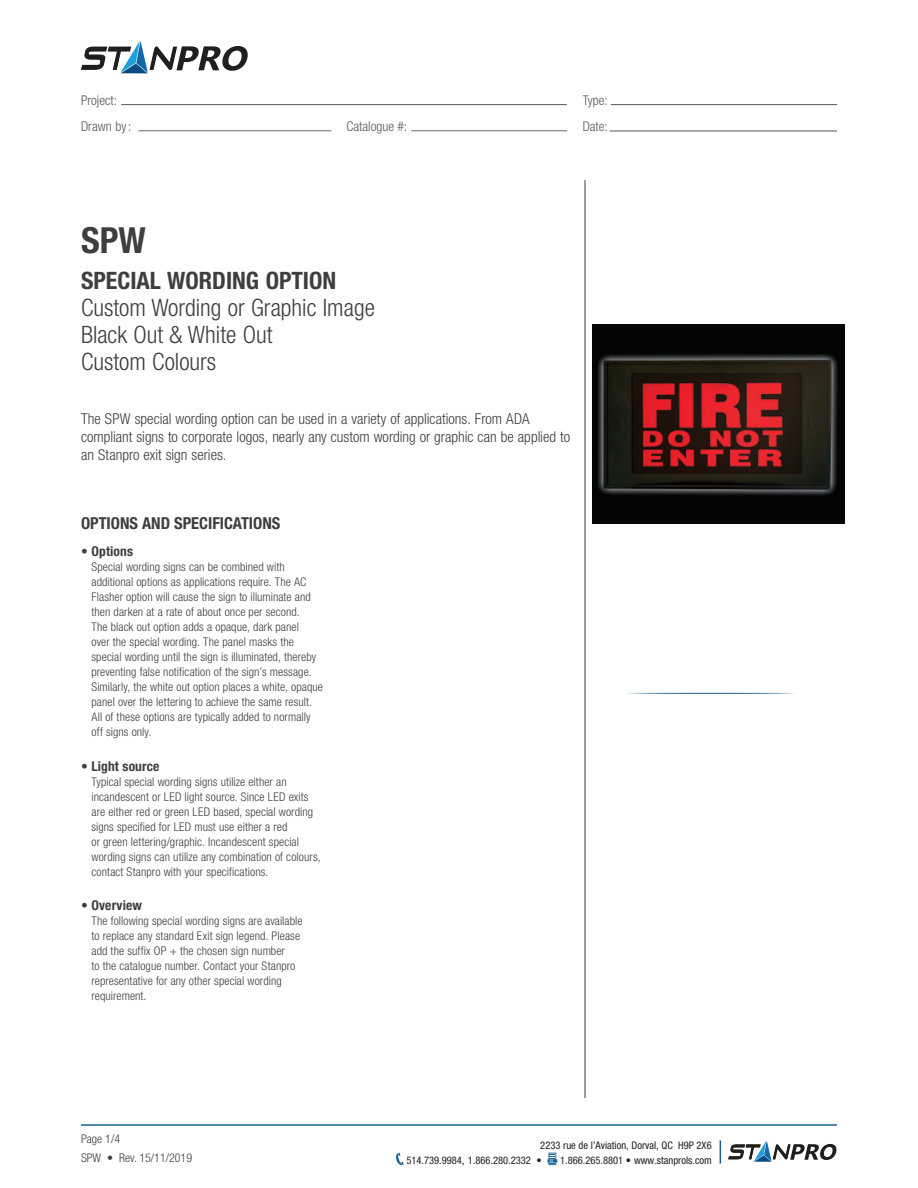
<style>
.page{position:relative;width:918px;height:1188px;background:#fff}
.page>*{position:absolute;margin:0;border:0;box-sizing:border-box;transform-origin:0 0}
.Product_Title{font:700 condensed 36px "Helvetica Neue";color:#3e3e3f}
.Sub_Title_Product_Le{font:300 condensed 24px "Helvetica Neue";color:#3e3e3f}
.Sub_Title_Product{font:700 condensed 24px "Helvetica Neue";color:#3e3e3f}
.Title_1{font:700 condensed 16.5px "Helvetica Neue";color:#3e3e3f}
.Intro_Text{font:300 condensed 15px/18px "Helvetica Neue";color:#3e3e3f}
.t1{font:700 condensed 13.5px "Helvetica Neue";letter-spacing:.01em;color:#3e3e3f}
.t2{font:300 condensed 13.5px "Helvetica Neue";color:#57585a}
.t3{font:300 condensed 13.35px "Helvetica Neue";color:#57585a}
.Text_Features{font:300 condensed 12px/15px "Helvetica Neue";letter-spacing:.01em;color:#3e3e3f}
.t4{font:condensed 10.5px/15px "Helvetica Neue";color:#231f20}
.s1{font-size:13.35px}
.s2{font-stretch:normal}
</style>
<div class="page">
<hr style="left:81px;top:1124px;width:756px;height:2px;background:#196194">
<svg style="left:396px;top:1153px;width:8px;height:12px"></svg>
<svg style="left:547px;top:1153px;width:10px;height:12px"></svg>
<svg style="left:720px;top:1140px;width:1px;height:24px"></svg>
<hr style="left:585px;top:180px;width:1px;height:918px;background:#3e3e3f">
<hr style="left:627px;top:693px;width:169px;height:1px;background:#196194">
<svg style="left:81px;top:41px;width:167px;height:32px"></svg>
<svg style="left:728px;top:1141px;width:109px;height:21px"></svg>
<img style="left:593px;top:325px;width:251px;height:199px">
<hr style="left:121px;top:104px;width:446px;height:1px;background:#57585a">
<hr style="left:611px;top:104px;width:226px;height:1px;background:#57585a">
<hr style="left:610px;top:131px;width:227px;height:1px;background:#57585a">
<hr style="left:411px;top:131px;width:156px;height:1px;background:#69696c">
<hr style="left:138px;top:131px;width:193px;height:1px;background:#69696c">
<p class="t3" style="left:81px;top:92px;width:37px">Project:</p>
<p class="t3" style="left:583px;top:92px;width:27px">Type:</p>
<p class="t2" style="left:81px;top:118px;width:52px">Drawn by<span class="s1">:</span></p>
<p class="t2" style="left:346px;top:119px;width:62px">Catalogue #:</p>
<p class="t3" style="left:583px;top:119px;width:27px">Date:</p>
<p class="Product_Title" style="left:81px;top:218px;width:66px">SPW</p>
<p class="Sub_Title_Product" style="left:81px;top:266px;width:257px">SPECIAL WORDING OPTION</p>
<p class="Sub_Title_Product_Le" style="left:81px;top:294px;width:295px">Custom Wording or Graphic Image</p>
<p class="Sub_Title_Product_Le" style="left:81px;top:321px;width:193px">Black Out &amp; White Out</p>
<p class="Sub_Title_Product_Le" style="left:81px;top:348px;width:137px">Custom Colours</p>
<p class="Intro_Text" style="left:81px;top:409px;width:491px">The SPW special wording option can be used in a variety of applications. From ADA compliant signs to corporate logos, nearly any custom wording or graphic can be applied to an Stanpro exit sign series.</p>
<p class="Title_1" style="left:81px;top:513px;width:201px">OPTIONS AND SPECIFICATIONS</p>
<p class="t1" style="left:81px;top:544px;width:54px">• Options</p>
<p class="Text_Features" style="left:92px;top:560px;width:233px">Special wording signs can be combined with additional options as applications require. The AC Flasher option will cause the sign to illuminate and then darken at a rate of about once per second.<br>The black out option adds a opaque, dark panel<br>over the special wording. The panel masks the special wording until the sign is illuminated, thereby preventing false notification of the sign’s message.<br>Similarly, the white out option places a white, opaque panel over the lettering to achieve the same result.<br>All of these options are typically added to normally off signs only.</p>
<p class="t1" style="left:81px;top:758px;width:80px">• Light source</p>
<p class="Text_Features" style="left:92px;top:774px;width:231px">Typical special wording signs utilize either an incandescent or LED light source. Since LED exits are either red or green LED based, special wording signs specified for LED must use either a red<br>or green lettering/graphic. Incandescent special wording signs can utilize any combination of colours, contact Stanpro with your specifications.</p>
<p class="t1" style="left:81px;top:898px;width:62px">• Overview</p>
<p class="Text_Features" style="left:92px;top:914px;width:213px">The following special wording signs are available to replace any standard Exit sign legend. Please add the suffix OP + the chosen sign number<br>to the catalogue number. Contact your Stanpro representative for any other special wording requirement.</p>
<p class="Text_Features" style="left:81px;top:1130px;width:113px;line-height:18.3px">Page 1/4<br>SPW • Rev. 15/11/2019</p>
<p class="t4" style="left:406px;top:1137px;width:307px;text-indent:134px">2233 rue de l’Aviation, Dorval, QC H9P 2X6<br>514.739.9984<span class="s2">,</span> 1.866.280.2332 •</p>
<p class="t4" style="left:560px;top:1152px;width:153px">1.866.265.8801 • www.stanprols.com</p>
</div>
